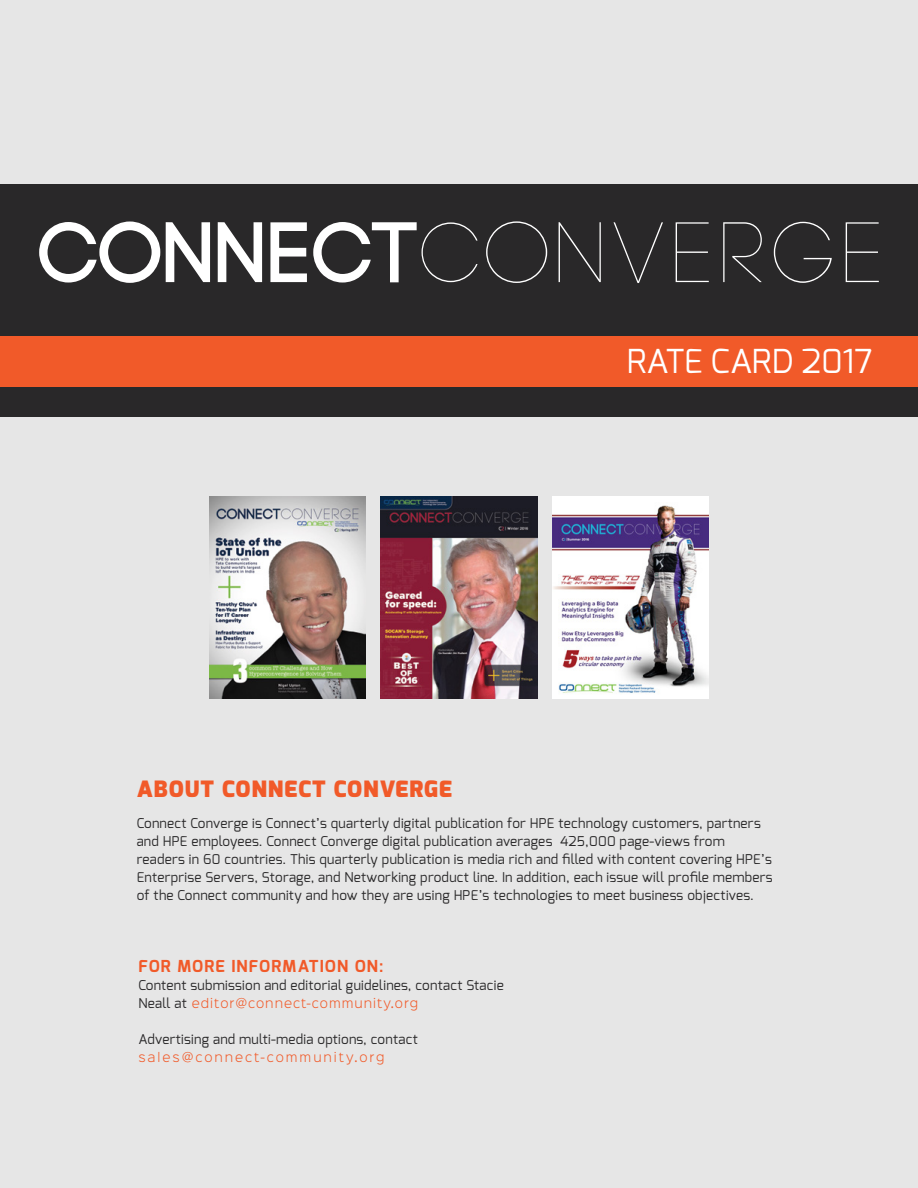
<style>
.page{position:relative;width:918px;height:1188px;background:#e6e6e6}
.page>*{position:absolute;margin:0;border:0;box-sizing:border-box;transform-origin:0 0}
.t1{font:33px "Exo";color:#fff}
.t2{font:900 22.5px "Exo";letter-spacing:.05em;color:#f15a29}
.t3{font:700 16.5px "Exo";letter-spacing:.07em;color:#f15a29}
.t4{font:13.5px/18px "Exo";letter-spacing:.02em;color:#292829}
.t5{font:300 12px "Sinkin Sans 300";letter-spacing:.08em;color:#f15a29}
.t6{font:300 12px "Sinkin Sans 300";letter-spacing:.16em;color:#f15a29}
.s1{font-family:"Exo";font-weight:400;font-size:13.5px;color:#292829}
</style>
<div class="page">
<div style="left:0;top:185px;width:918px;height:232px;background:#292829"></div>
<div style="left:0;top:336px;width:918px;height:50px;background:#f15a29"></div>
<img style="left:210px;top:497px;width:156px;height:201px">
<img style="left:381px;top:497px;width:156px;height:201px">
<img style="left:552px;top:497px;width:156px;height:201px">
<svg style="left:39px;top:222px;width:121px;height:61px"></svg>
<svg style="left:166px;top:222px;width:44px;height:60px"></svg>
<svg style="left:218px;top:222px;width:44px;height:60px"></svg>
<svg style="left:270px;top:222px;width:37px;height:60px"></svg>
<svg style="left:313px;top:222px;width:165px;height:61px"></svg>
<svg style="left:486px;top:221px;width:61px;height:62px"></svg>
<svg style="left:559px;top:222px;width:42px;height:60px"></svg>
<svg style="left:614px;top:222px;width:49px;height:61px"></svg>
<svg style="left:676px;top:222px;width:33px;height:60px"></svg>
<svg style="left:723px;top:222px;width:39px;height:60px"></svg>
<svg style="left:774px;top:222px;width:58px;height:61px"></svg>
<svg style="left:846px;top:222px;width:33px;height:60px"></svg>
<h1 class="t1" style="left:627px;top:340px;width:247px">RATE CARD 2017</h1>
<h2 class="t2" style="left:137px;top:774px;width:317px">ABOUT CONNECT CONVERGE</h2>
<p class="t4" style="left:137px;top:814px;width:637px">Connect Converge is Connect’s quarterly digital publication for HPE technology customers, partners and HPE employees. Connect Converge digital publication averages 425,000 page-views from readers in 60 countries. This quarterly publication is media rich and filled with content covering HPE’s Enterprise Servers, Storage, and Networking product line. In addition, each issue will profile members of the Connect community and how they are using HPE’s technologies to meet business objectives.</p>
<p class="t3" style="left:138px;top:955px;width:247px">FOR MORE INFORMATION ON:</p>
<p class="t4" style="left:138px;top:976px;width:367px">Content submission and editorial guidelines, contact Stacie</p>
<p class="t5" style="left:138px;top:993px;width:281px"><span class="s1">Neall at</span> editor@connect-community.org</p>
<p class="t4" style="left:138px;top:1030px;width:281px">Advertising and multi-media options, contact</p>
<p class="t6" style="left:138px;top:1047px;width:248px">sales@connect-community.org</p>
</div>
